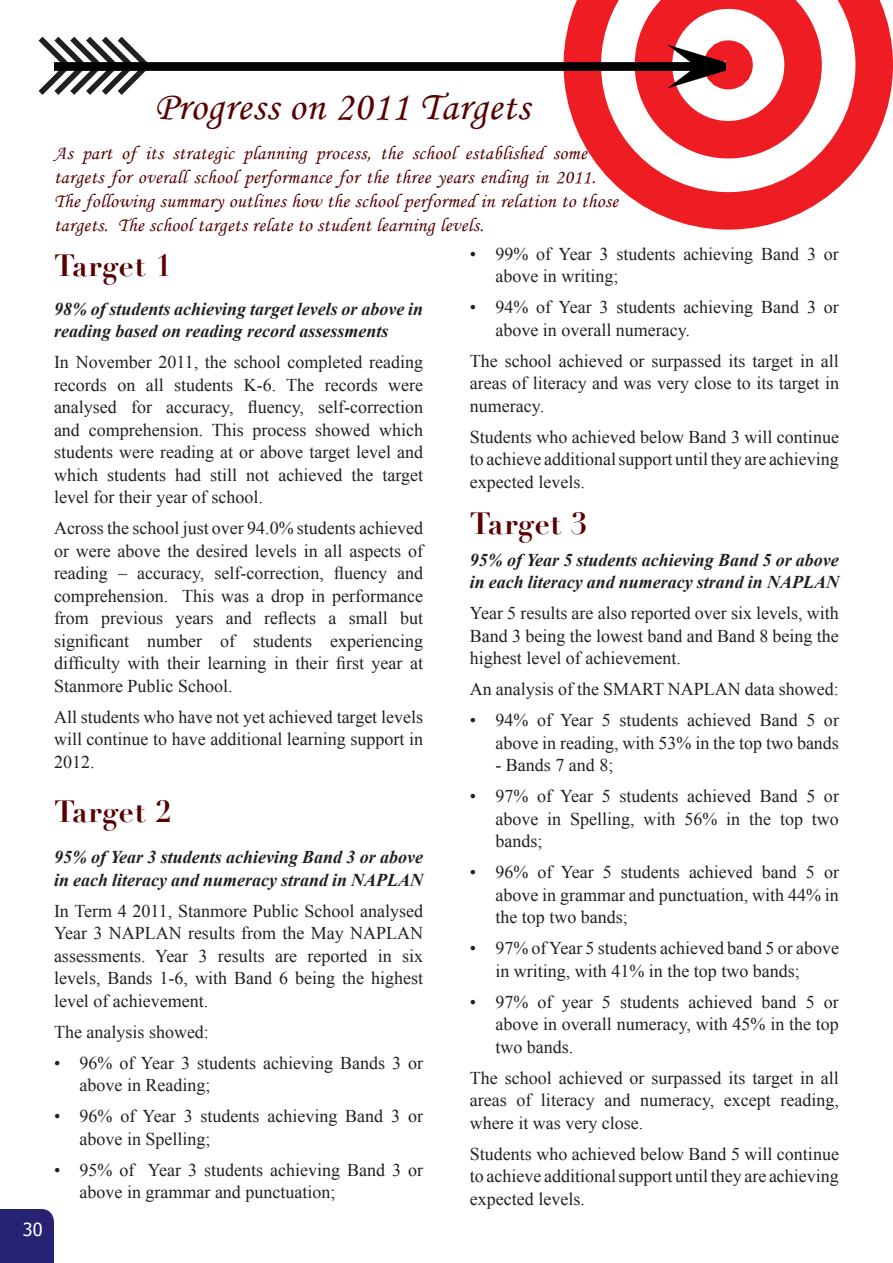
<style>
.page{position:relative;width:893px;height:1263px;background:#fff}
.page>*{position:absolute;margin:0;border:0;box-sizing:border-box;transform-origin:0 0}
.t1{font:40.5px "Monotype Corsiva";letter-spacing:.02em;color:#590000}
.t2{font:700 30px "Didot";letter-spacing:.02em;color:#590000}
.t3{font:19.5px/24px "Monotype Corsiva";letter-spacing:.02em;color:#590000}
.t4{font:18px/22.5px "Times New Roman";color:#231f20;text-align:justify}
.t5{font:italic 700 18px/22.5px "Times New Roman";color:#231f20}
.t6{font:18px "Tahoma";color:#fff}
</style>
<div class="page">
<div style="left:0;top:1209px;width:54px;height:54px;background:#272372"></div>
<svg style="left:567px;top:0;width:326px;height:230px"></svg>
<div style="left:704px;top:40px;width:49px;height:49px;border:30px solid #ee1d23;border-radius:50%"></div>
<div style="left:726px;top:53px;width:9px;height:23px;background:#ee1d23"></div>
<svg style="left:38px;top:36px;width:16px;height:59px"></svg>
<img style="left:54px;top:31px;width:672px;height:68px">
<p class="t6" style="left:23px;top:1217px;width:21px">30</p>
<p class="t1" style="left:154px;top:82px;width:377px">Progress on 2011 Targets</p>
<p class="t3" style="left:54px;top:141px;width:566px">As part of its strategic planning process, the school established some targets for overall school performance for the three years ending in 2011.<br>The following summary outlines how the school performed in relation to those targets. The school targets relate to student learning levels.</p>
<p class="t2" style="left:54px;top:247px;width:119px">Target 1</p>
<p class="t4" style="left:495px;top:242px;width:345px;text-indent:-26px">• 99% of Year 3 students achieving Band 3 or above in writing;</p>
<p class="t4" style="left:495px;top:296px;width:345px;text-indent:-26px">• 94% of Year 3 students achieving Band 3 or above in overall numeracy.</p>
<p class="t4" style="left:470px;top:349px;width:371px">The school achieved or surpassed its target in all areas of literacy and was very close to its target in numeracy.</p>
<p class="t4" style="left:470px;top:425px;width:371px">Students who achieved below Band 3 will continue to achieve additional support until they are achieving expected levels.</p>
<p class="t5" style="left:54px;top:297px;width:371px">98% of students achieving target levels or above in reading based on reading record assessments</p>
<p class="t4" style="left:54px;top:351px;width:371px">In November 2011, the school completed reading records on all students K-6. The records were analysed for accuracy, fluency, self-correction and comprehension. This process showed which students were reading at or above target level and which students had still not achieved the target level for their year of school.</p>
<p class="t4" style="left:54px;top:517px;width:371px">Across the school just over 94.0% students achieved or were above the desired levels in all aspects of reading – accuracy, self-correction, fluency and comprehension. This was a drop in performance from previous years and reflects a small but significant number of students experiencing difficulty with their learning in their first year at Stanmore Public School.</p>
<p class="t4" style="left:54px;top:705px;width:371px">All students who have not yet achieved target levels will continue to have additional learning support in 2012.</p>
<p class="t2" style="left:470px;top:504px;width:119px">Target 3</p>
<p class="t5" style="left:470px;top:548px;width:371px">95% of Year 5 students achieving Band 5 or above in each literacy and numeracy strand in NAPLAN</p>
<p class="t4" style="left:470px;top:602px;width:371px">Year 5 results are also reported over six levels, with Band 3 being the lowest band and Band 8 being the highest level of achievement.</p>
<p class="t4" style="left:470px;top:678px;width:371px">An analysis of the SMART NAPLAN data showed:</p>
<p class="t4" style="left:470px;top:709px;width:371px;text-align:right">• 94% of Year 5 students achieved Band 5 or above in reading, with 53% in the top two bands</p>
<p class="t4" style="left:495px;top:754px;width:119px">- Bands 7 and 8;</p>
<p class="t4" style="left:495px;top:785px;width:345px;text-indent:-26px">• 97% of Year 5 students achieved Band 5 or above in Spelling, with 56% in the top two bands;</p>
<p class="t4" style="left:495px;top:861px;width:345px;text-indent:-26px">• 96% of Year 5 students achieved band 5 or above in grammar and punctuation, with 44% in the top two bands;</p>
<p class="t4" style="left:495px;top:937px;width:345px;text-indent:-26px">• 97% of Year 5 students achieved band 5 or above in writing, with 41% in the top two bands;</p>
<p class="t4" style="left:495px;top:990px;width:345px;text-indent:-26px">• 97% of year 5 students achieved band 5 or above in overall numeracy, with 45% in the top two bands.</p>
<p class="t4" style="left:470px;top:1066px;width:371px">The school achieved or surpassed its target in all areas of literacy and numeracy, except reading, where it was very close.</p>
<p class="t4" style="left:470px;top:1142px;width:371px">Students who achieved below Band 5 will continue to achieve additional support until they are achieving expected levels.</p>
<p class="t2" style="left:54px;top:793px;width:119px">Target 2</p>
<p class="t5" style="left:54px;top:846px;width:371px">95% of Year 3 students achieving Band 3 or above in each literacy and numeracy strand in NAPLAN</p>
<p class="t4" style="left:54px;top:899px;width:371px">In Term 4 2011, Stanmore Public School analysed Year 3 NAPLAN results from the May NAPLAN assessments. Year 3 results are reported in six levels, Bands 1-6, with Band 6 being the highest level of achievement.</p>
<p class="t4" style="left:54px;top:1020px;width:156px">The analysis showed:</p>
<p class="t4" style="left:80px;top:1051px;width:345px;text-indent:-26px">• 96% of Year 3 students achieving Bands 3 or above in Reading;</p>
<p class="t4" style="left:80px;top:1105px;width:345px;text-indent:-26px">• 96% of Year 3 students achieving Band 3 or above in Spelling;</p>
<p class="t4" style="left:80px;top:1158px;width:345px;text-indent:-26px">• 95% of Year 3 students achieving Band 3 or above in grammar and punctuation;</p>
</div>
